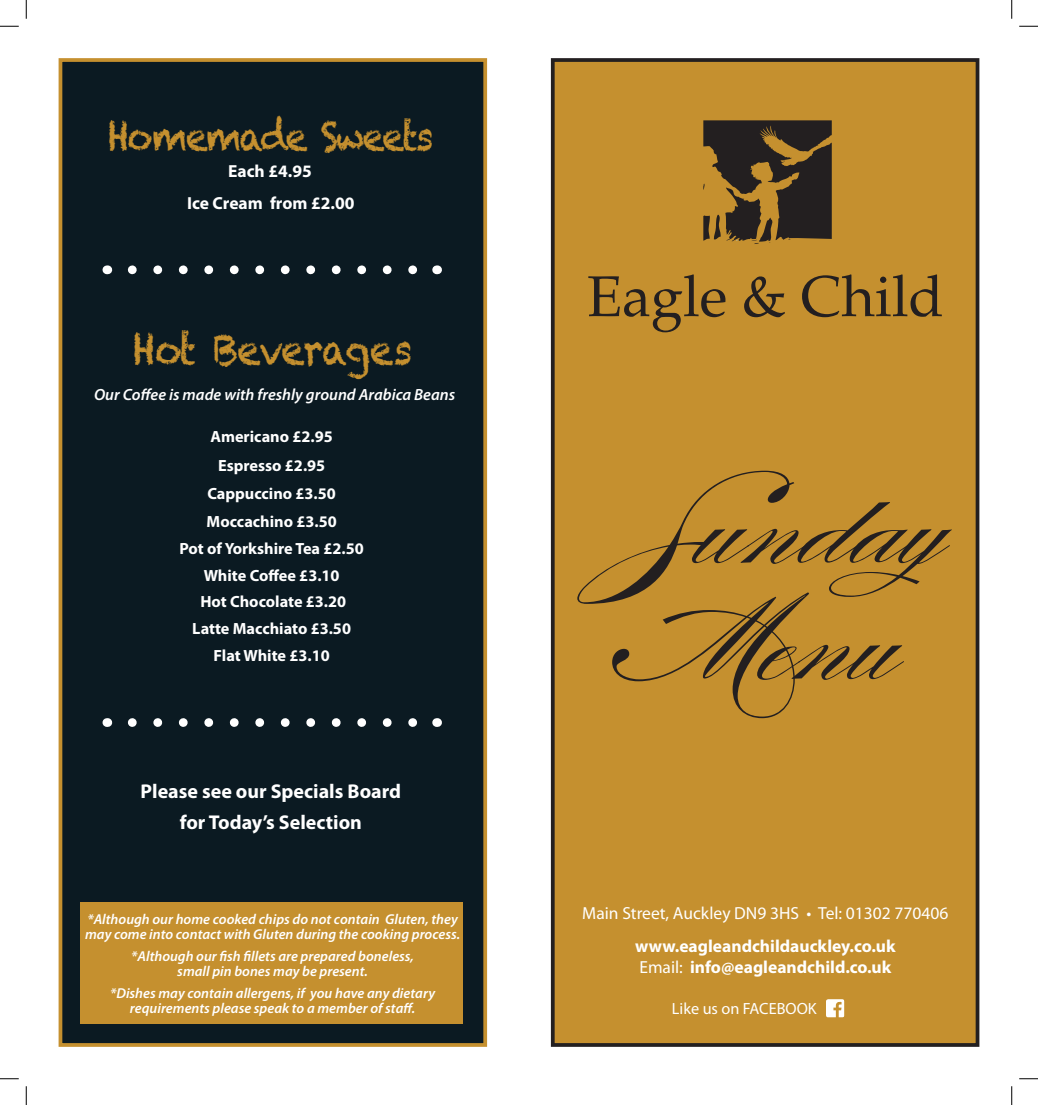
<style>
.page{position:relative;width:1038px;height:1105px;background:#fff}
.page>*{position:absolute;margin:0;border:0;box-sizing:border-box;transform-origin:0 0}
.t1{font:107.5px/116px "Burgues Script";color:#231f20}
.t2{font:57.5px "Palatino LT Std";color:#231f20}
.t3{font:42.5px "Chalkduster";letter-spacing:-.03em;color:#c5902f;scale:.88 1}
.t4{font:40px "Chalkduster";letter-spacing:-.06em;color:#c5902f;scale:.88 1}
.t5{font:700 20px/31.2px "Myriad Pro";color:#fff;text-align:center}
.t6{font:700 17.5px/21px "Myriad Pro";color:#fff}
.t7{font:17.5px "Myriad Pro";color:#fff}
.t8{font:700 16.25px/27.4px "Myriad Pro";color:#fff;text-align:center}
.t9{font:italic 600 16.25px "Myriad Pro";color:#fff}
.t10{font:16.25px "Myriad Pro";color:#fff}
.t11{font:italic 600 14.38px/15px "Myriad Pro";color:#fff;text-align:center}
.s1{font-weight:400}
</style>
<div class="page">
<div style="left:553px;top:60px;width:424px;height:985px;background:#c5902f"></div>
<div style="left:551px;top:58px;width:428px;height:989px;border:4px solid #231f20"></div>
<div style="left:59px;top:58px;width:428px;height:989px;background:#0b1a22;border:4px solid #c5902f"></div>
<svg style="left:826px;top:999px;width:18px;height:18px"></svg>
<svg style="left:703px;top:120px;width:128px;height:124px"></svg>
<svg style="left:132px;top:265px;width:285px;height:9px"></svg>
<svg style="left:132px;top:718px;width:285px;height:9px"></svg>
<div style="left:80px;top:902px;width:383px;height:122px;background:#c5902f"></div>
<svg style="left:0;top:25px;width:19px;height:2px"></svg>
<svg style="left:1019px;top:25px;width:19px;height:2px"></svg>
<svg style="left:0;top:1078px;width:19px;height:1px"></svg>
<svg style="left:1019px;top:1078px;width:19px;height:1px"></svg>
<svg style="left:25px;top:0;width:2px;height:19px"></svg>
<svg style="left:25px;top:1086px;width:2px;height:19px"></svg>
<svg style="left:1011px;top:0;width:1px;height:19px"></svg>
<svg style="left:1011px;top:1086px;width:1px;height:19px"></svg>
<h3 class="t4" style="left:108px;top:112px;width:372px">Homemade Sweets</h3>
<p class="t6" style="left:187px;top:155px;width:169px;line-height:31.2px;text-align:center">Each £4.95<br>Ice Cream from £2.00</p>
<h3 class="t3" style="left:133px;top:324px;width:319px">Hot Beverages</h3>
<p class="t9" style="left:94px;top:384px;width:363px">Our Coffee is made with freshly ground Arabica Beans</p>
<p class="t8" style="left:179px;top:423px;width:186px">Americano £2.95<br>Espresso £2.95<br>Cappuccino £3.50<br>Moccachino £3.50<br>Pot of Yorkshire Tea £2.50<br>White Coffee £3.10<br>Hot Chocolate £3.20<br>Latte Macchiato £3.50<br>Flat White £3.10</p>
<h3 class="t5" style="left:140px;top:775px;width:262px">Please see our Specials Board for Today’s Selection</h3>
<p class="t11" style="left:85px;top:911px;width:376px;text-align:left">*Although our home cooked chips do not contain Gluten, they may come into contact with Gluten during the cooking process.</p>
<p class="t11" style="left:131px;top:948px;width:284px">*Although our fish fillets are prepared boneless, small pin bones may be present.</p>
<p class="t11" style="left:110px;top:985px;width:326px">*Dishes may contain allergens, if you have any dietary requirements please speak to a member of staff.</p>
<h2 class="t2" style="left:587px;top:263px;width:358px">Eagle &amp; Child</h2>
<h1 class="t1" style="left:627px;top:466px;width:404px">Sunday<br>Menu</h1>
<p class="t7" style="left:582px;top:902px;width:368px">Main Street, Auckley DN9 3HS • Tel: 01302 770406</p>
<p class="t6" style="left:635px;top:935px;width:262px">www.eagleandchildauckley.co.uk<br><span class="s1">Email:</span> info@eagleandchild.co.uk</p>
<p class="t10" style="left:672px;top:999px;width:146px">Like us on FACEBOOK</p>
</div>
